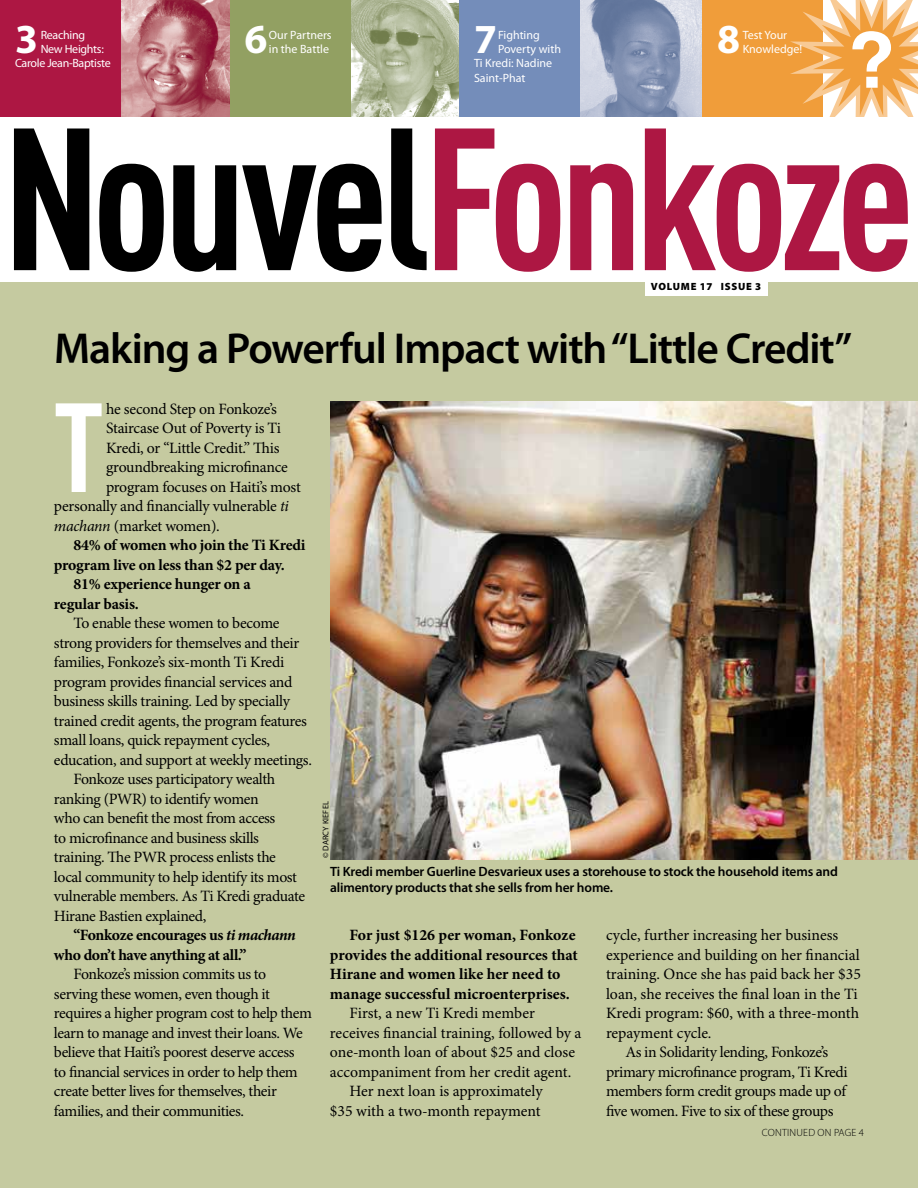
<style>
.page{position:relative;width:918px;height:1188px;background:#fff}
.page>*{position:absolute;margin:0;border:0;box-sizing:border-box;transform-origin:0 0}
.t1{font:600 condensed 131.55px "Myriad Pro";color:#fff}
.t2{font:600 43.5px "Myriad Pro";letter-spacing:-.025em;color:#000}
.t3{font:700 41.4px "Myriad Pro";color:#fff}
.t4{font:15.75px/19.5px "Minion Pro";letter-spacing:-.02em;color:#000}
.t5{font:700 15.75px/19.5px "Minion Pro";letter-spacing:-.01em;color:#000}
.t6{font:15.75px "Minion Pro";color:#000}
.t7{font:600 13.5px/16.5px "Myriad Pro";letter-spacing:-.01em;color:#000}
.t8{font:12px/14.2px "Myriad Pro";color:#fff}
.t9{font:12px "Myriad Pro";letter-spacing:-.025em;color:#fff}
.t10{font:300 10.5px "Myriad Pro";letter-spacing:.02em;color:#000}
.t11{font:900 10.5px "Myriad Pro";letter-spacing:.07em;color:#000}
.t12{font:8.25px "Myriad Pro";letter-spacing:.015em;color:#000}
.s1{font-style:italic}
</style>
<div class="page">
<svg style="left:435px;top:129px;width:473px;height:143px"></svg>
<svg style="left:14px;top:129px;width:413px;height:143px"></svg>
<div style="left:0;top:283px;width:918px;height:905px;background:#c5caa0"></div>
<div style="left:645px;top:275px;width:122px;height:21px;background:#fff"></div>
<div style="left:702px;top:0;width:216px;height:117px;background:#f09d3a"></div>
<div style="left:230px;top:0;width:229px;height:117px;background:#92a062"></div>
<div style="left:459px;top:0;width:243px;height:117px;background:#748dba"></div>
<div style="left:0;top:0;width:230px;height:117px;background:#ad1743"></div>
<img style="left:351px;top:0;width:108px;height:117px">
<img style="left:122px;top:0;width:108px;height:117px">
<img style="left:580px;top:0;width:122px;height:117px">
<svg style="left:790px;top:0;width:128px;height:117px"></svg>
<div style="left:788px;top:117px;width:130px;height:41px;background:#fff"></div>
<img style="left:330px;top:401px;width:588px;height:459px">
<h3 class="t3" style="left:15px;top:12px;width:24px">3</h3>
<p class="t9" style="left:41px;top:28px;width:46px">Reaching</p>
<p class="t9" style="left:41px;top:42px;width:65px">New Heights:</p>
<p class="t9" style="left:15px;top:56px;width:97px">Carole Jean-Baptiste</p>
<h3 class="t3" style="left:244px;top:12px;width:24px">6</h3>
<p class="t8" style="left:269px;top:28px;width:64px">Our Partners in the Battle</p>
<h3 class="t3" style="left:474px;top:12px;width:24px">7</h3>
<p class="t8" style="left:498px;top:28px;width:43px">Fighting</p>
<p class="t8" style="left:498px;top:42px;width:65px">Poverty with</p>
<p class="t8" style="left:474px;top:56px;width:80px">Ti Kredi: Nadine</p>
<p class="t8" style="left:474px;top:70px;width:53px">Saint-Phat</p>
<h3 class="t3" style="left:717px;top:12px;width:24px">8</h3>
<p class="t8" style="left:743px;top:28px;width:61px">Test Your<br>Knowledge!</p>
<p class="t11" style="left:651px;top:280px;width:112px">VOLUME 17 ISSUE 3</p>
<h2 class="t2" style="left:54px;top:320px;width:800px">Making a Powerful Impact with “Little Credit”</h2>
<h1 class="t1" style="left:54px;top:376px;width:51px">T</h1>
<p class="t4" style="left:106px;top:400px;width:173px">he second Step on Fonkoze’s</p>
<p class="t4" style="left:106px;top:419px;width:177px">Staircase Out of Poverty is Ti</p>
<p class="t4" style="left:106px;top:439px;width:175px">Kredi, or “Little Credit.” This</p>
<p class="t4" style="left:106px;top:458px;width:183px">groundbreaking microfinance</p>
<p class="t4" style="left:106px;top:478px;width:196px">program focuses on Haiti’s most</p>
<p class="t4" style="left:54px;top:497px;width:236px">personally and financially vulnerable <span class="s1">ti</span></p>
<p class="t4" style="left:54px;top:517px;width:167px"><span class="s1">machann</span> (market women).</p>
<p class="t5" style="left:73px;top:536px;width:234px">84% of women who join the Ti Kredi</p>
<p class="t5" style="left:54px;top:555px;width:232px">program live on less than $2 per day.</p>
<p class="t5" style="left:73px;top:575px;width:179px">81% experience hunger on a</p>
<p class="t5" style="left:54px;top:594px;width:86px">regular basis.</p>
<p class="t4" style="left:73px;top:614px;width:208px">To enable these women to become</p>
<p class="t4" style="left:54px;top:634px;width:247px">strong providers for themselves and their</p>
<p class="t4" style="left:54px;top:653px;width:232px">families, Fonkoze’s six-month Ti Kredi</p>
<p class="t4" style="left:54px;top:673px;width:240px">program provides financial services and</p>
<p class="t4" style="left:54px;top:692px;width:238px">business skills training. Led by specially</p>
<p class="t4" style="left:54px;top:712px;width:255px">trained credit agents, the program features</p>
<p class="t4" style="left:54px;top:731px;width:218px">small loans, quick repayment cycles,</p>
<p class="t4" style="left:54px;top:751px;width:259px">education, and support at weekly meetings.</p>
<p class="t4" style="left:73px;top:770px;width:203px">Fonkoze uses participatory wealth</p>
<p class="t4" style="left:54px;top:790px;width:206px">ranking (PWR) to identify women</p>
<p class="t4" style="left:54px;top:809px;width:223px">who can benefit the most from access</p>
<p class="t4" style="left:54px;top:829px;width:207px">to microfinance and business skills</p>
<p class="t4" style="left:54px;top:848px;width:224px">training. The PWR process enlists the</p>
<p class="t4" style="left:54px;top:868px;width:245px">local community to help identify its most</p>
<p class="t4" style="left:54px;top:887px;width:253px">vulnerable members. As Ti Kredi graduate</p>
<p class="t4" style="left:54px;top:907px;width:154px">Hirane Bastien explained,</p>
<p class="t5" style="left:73px;top:925px;width:224px">“Fonkoze encourages us <span class="s1">ti machann</span></p>
<p class="t5" style="left:54px;top:945px;width:194px">who don’t have anything at all.”</p>
<p class="t4" style="left:54px;top:965px;width:260px;text-indent:19px">Fonkoze’s mission commits us to serving these women, even though it requires a higher program cost to help them learn to manage and invest their loans. We believe that Haiti’s poorest deserve access<br>to financial services in order to help them create better lives for themselves, their families, and their communities.</p>
<p class="t12" style="left:321px;top:858px;width:58px;rotate:-90deg">© DARCY KIEFEL</p>
<p class="t7" style="left:330px;top:863px;width:509px">Ti Kredi member Guerline Desvarieux uses a storehouse to stock the household items and alimentory products that she sells from her home.</p>
<p class="t5" style="left:330px;top:925px;width:249px;text-indent:19px">For just $126 per woman, Fonkoze provides the additional resources that Hirane and women like her need to manage successful microenterprises.</p>
<p class="t4" style="left:349px;top:1004px;width:187px">First, a new Ti Kredi member</p>
<p class="t6" style="left:330px;top:1023px;width:253px">receives financial training, followed by a</p>
<p class="t4" style="left:330px;top:1043px;width:247px">one<span class="s1">-</span>month loan of about $25 and close</p>
<p class="t4" style="left:330px;top:1063px;width:243px">accompaniment from her credit agent.</p>
<p class="t4" style="left:349px;top:1082px;width:195px">Her next loan is approximately</p>
<p class="t4" style="left:330px;top:1102px;width:212px">$35 with a two-month repayment</p>
<p class="t6" style="left:606px;top:926px;width:234px">cycle, further increasing her business</p>
<p class="t6" style="left:606px;top:945px;width:255px">experience and building on her financial</p>
<p class="t6" style="left:606px;top:965px;width:257px">training. Once she has paid back her $35</p>
<p class="t6" style="left:606px;top:984px;width:253px">loan, she receives the final loan in the Ti</p>
<p class="t6" style="left:606px;top:1004px;width:255px">Kredi program: $60, with a three-month</p>
<p class="t4" style="left:606px;top:1024px;width:107px">repayment cycle.</p>
<p class="t4" style="left:625px;top:1043px;width:204px">As in Solidarity lending, Fonkoze’s</p>
<p class="t4" style="left:606px;top:1063px;width:243px">primary microfinance program, Ti Kredi</p>
<p class="t4" style="left:606px;top:1082px;width:242px">members form credit groups made up of</p>
<p class="t4" style="left:606px;top:1102px;width:229px">five women. Five to six of these groups</p>
<p class="t10" style="left:762px;top:1126px;width:104px">CONTINUED ON PAGE 4</p>
</div>
